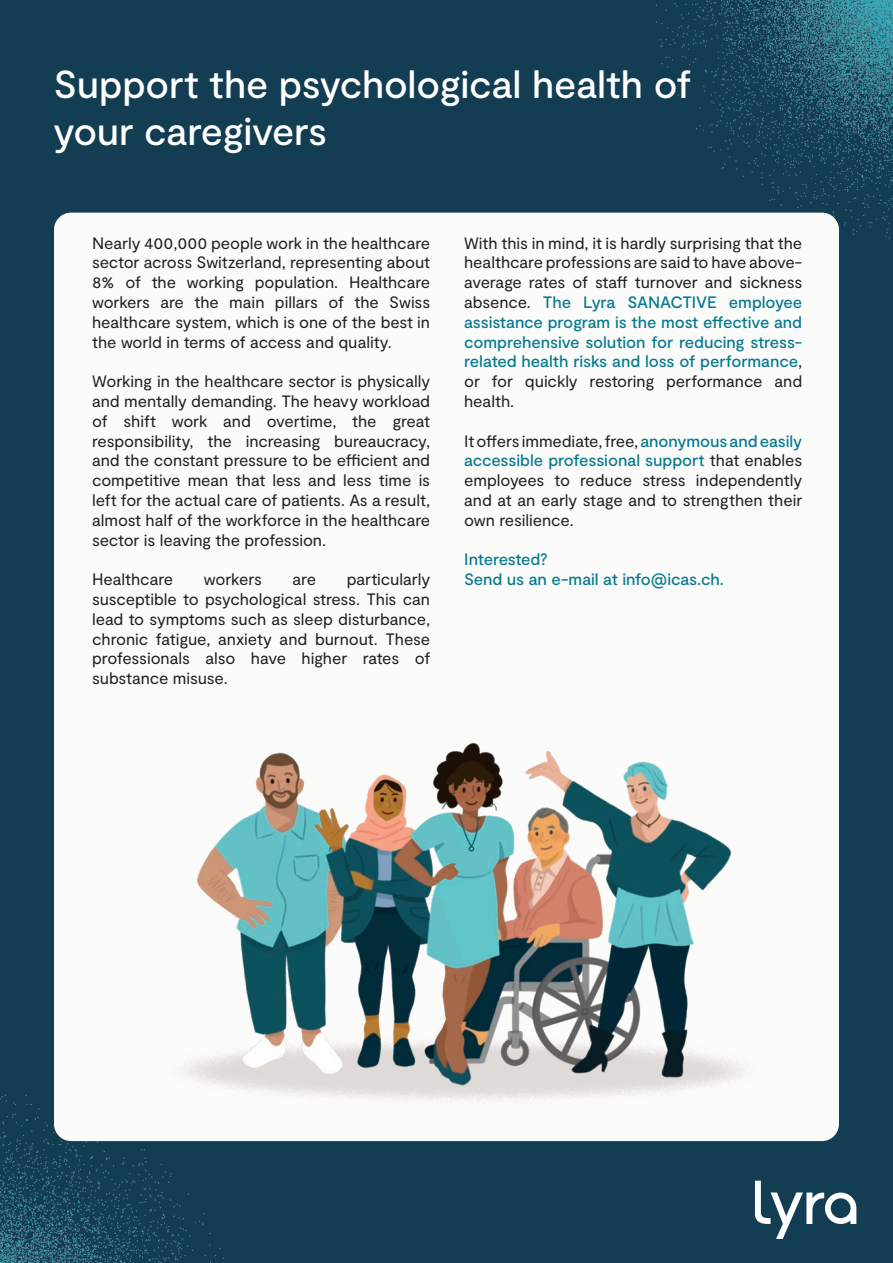
<style>
.page{position:relative;width:893px;height:1263px;background:#123d53}
.page>*{position:absolute;margin:0;border:0;box-sizing:border-box;transform-origin:0 0}
.t1{font:500 39px/46.8px "Moderat";letter-spacing:-.005em;color:#fff}
.t2{font:16.5px/19.8px "Moderat";letter-spacing:-.005em;color:#231f20;text-align:justify}
.t3{font:500 16.5px/19.8px "Moderat";letter-spacing:-.01em;color:#087a90}
.s1{font-weight:500;color:#087a90}
</style>
<div class="page">
<img style="left:0;top:1094px;width:251px;height:169px">
<svg style="left:755px;top:1181px;width:101px;height:58px"></svg>
<img style="left:653px;top:0;width:240px;height:239px">
<div style="left:54px;top:213px;width:785px;height:928px;background:#fbfbfa;border-radius:17px"></div>
<img style="left:183px;top:742px;width:569px;height:359px">
<h1 class="t1" style="left:53px;top:63px;width:639px">Support the psychological health of your caregivers</h1>
<p class="t2" style="left:92px;top:233px;width:340px">Nearly 400,000 people work in the healthcare sector across Switzerland, representing about 8% of the working population. Healthcare workers are the main pillars of the Swiss healthcare system, which is one of the best in the world in terms of access and quality.</p>
<p class="t2" style="left:92px;top:372px;width:340px">Working in the healthcare sector is physically and mentally demanding. The heavy workload of shift work and overtime, the great responsibility, the increasing bureaucracy, and the constant pressure to be efficient and competitive mean that less and less time is left for the actual care of patients. As a result, almost half of the workforce in the healthcare sector is leaving the profession.</p>
<p class="t2" style="left:92px;top:570px;width:83px">Healthcare</p>
<p class="t2" style="left:204px;top:570px;width:59px">workers</p>
<p class="t2" style="left:293px;top:570px;width:25px">are</p>
<p class="t2" style="left:92px;top:570px;width:340px;text-indent:255px">particularly susceptible to psychological stress. This can lead to symptoms such as sleep disturbance, chronic fatigue, anxiety and burnout. These professionals also have higher rates of substance misuse.</p>
<p class="t2" style="left:464px;top:233px;width:340px">With this in mind, it is hardly surprising that the healthcare professions are said to have above&shy;average rates of staff turnover and sickness absence. <span class="s1">The Lyra SANACTIVE employee assistance program is the most effective and comprehensive solution for reducing stress&shy;related health risks and loss of performance</span>, or for quickly restoring performance and health.</p>
<p class="t2" style="left:464px;top:431px;width:340px">It offers immediate, free, <span class="s1">anonymous and easily accessible professional support</span> that enables employees to reduce stress independently and at an early stage and to strengthen their own resilience.</p>
<p class="t3" style="left:464px;top:550px;width:261px">Interested?<br>Send us an e-mail at info@icas.ch.</p>
</div>
